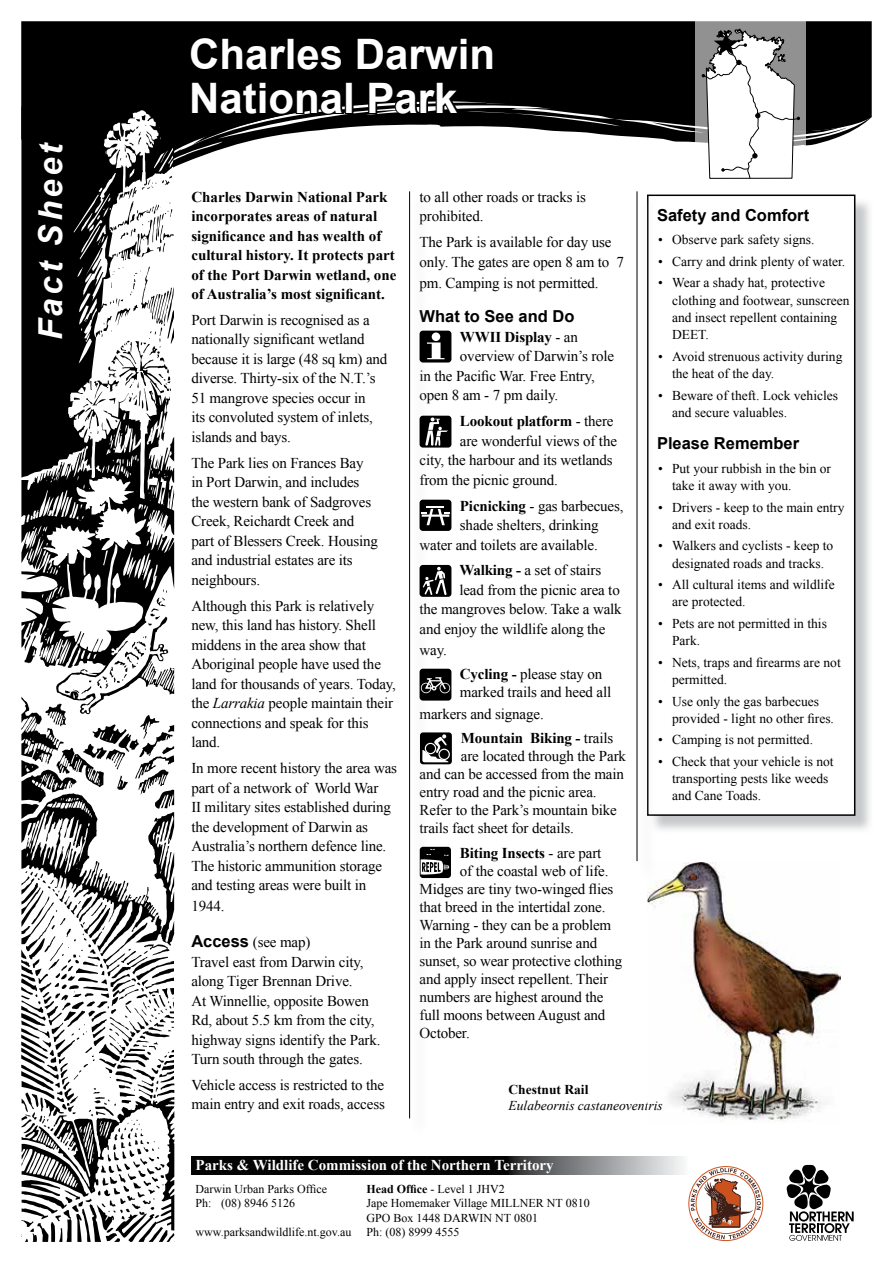
<style>
.page{position:relative;width:893px;height:1263px;background:#fff}
.page>*{position:absolute;margin:0;border:0;box-sizing:border-box;transform-origin:0 0}
.t1{font:700 42px/43.5px "Arial";color:#fff}
.t2{font:italic 700 33px "Arial";letter-spacing:.1em;color:#fff}
.t3{font:700 16.5px "Arial";color:#000}
.t4{font:15px/19.5px "Times New Roman";letter-spacing:-.01em;color:#000}
.t5{font:700 15px/19.5px "Times New Roman";color:#000}
.t6{font:700 15px "Times New Roman";color:#fff}
.t7{font:13.5px/17.2px "Times New Roman";color:#000}
.t8{font:italic 13.5px "Times New Roman";color:#000}
.t9{font:700 13.5px "Times New Roman";color:#000}
.t10{font:12px/14.4px "Times New Roman";color:#000}
.s1{font-style:italic}
.s2{font-family:"Arial";font-weight:700;font-size:16.5px}
.s3{font-weight:400}
.s4{font-weight:700}
</style>
<div class="page">
<div style="left:21px;top:21px;width:851px;height:85px;background:#000"></div>
<svg style="left:179px;top:102px;width:693px;height:102px"></svg>
<svg style="left:695px;top:21px;width:111px;height:170px;fill:#919191"></svg>
<svg style="left:191px;top:1157px;width:492px;height:18px;background:#353536"></svg>
<svg style="left:189px;top:78px;width:433px;height:67px"></svg>
<svg style="left:21px;top:106px;width:153px;height:1136px"></svg>
<svg style="left:69px;top:101px;width:110px;height:97px"></svg>
<svg style="left:702px;top:28px;width:98px;height:151px"></svg>
<svg style="left:656px;top:197px;width:216px;height:633px"></svg>
<div style="left:648px;top:195px;width:207px;height:620px;background:#fff"></div>
<div style="left:647px;top:195px;width:208px;height:621px;border:2px solid #000"></div>
<div style="left:411px;top:195px;width:18px;height:941px;background:#fcfcfc"></div>
<hr style="left:409px;top:191px;width:1px;height:927px;background:#000">
<svg style="left:639px;top:195px;width:17px;height:632px"></svg>
<hr style="left:637px;top:191px;width:1px;height:670px;background:#000">
<div style="left:420px;top:416px;width:31px;height:32px;background:#000;border-radius:3px"></div>
<svg style="left:425px;top:417px;width:23px;height:29px"></svg>
<svg style="left:420px;top:331px;width:31px;height:31px"></svg>
<div style="left:420px;top:500px;width:31px;height:31px;background:#000;border-radius:3px"></div>
<svg style="left:422px;top:506px;width:27px;height:19px"></svg>
<svg style="left:420px;top:565px;width:31px;height:32px"></svg>
<div style="left:420px;top:669px;width:31px;height:32px;background:#000;border-radius:3px"></div>
<svg style="left:420px;top:677px;width:30px;height:16px"></svg>
<img style="left:648px;top:862px;width:192px;height:260px">
<svg style="left:420px;top:732px;width:32px;height:32px"></svg>
<div style="left:420px;top:847px;width:31px;height:31px;background:#000;border-radius:3px"></div>
<svg style="left:421px;top:849px;width:28px;height:26px"></svg>
<svg style="left:787px;top:1165px;width:67px;height:76px"></svg>
<img style="left:688px;top:1166px;width:76px;height:76px">
<h2 class="t2" style="left:29px;top:340px;width:200px;rotate:-90deg">Fact Sheet</h2>
<h1 class="t1" style="left:189px;top:34px;width:307px">Charles Darwin<br>National Park</h1>
<p class="t5" style="left:191px;top:186px;width:206px">Charles Darwin National Park incorporates areas of natural significance and has wealth of cultural history. It protects part of the Port Darwin wetland, one of Australia’s most significant.</p>
<p class="t4" style="left:191px;top:310px;width:197px">Port Darwin is recognised as a nationally significant wetland because it is large (48 sq km) and diverse. Thirty-six of the N.T.’s<br>51 mangrove species occur in<br>its convoluted system of inlets, islands and bays.</p>
<p class="t4" style="left:191px;top:453px;width:188px">The Park lies on Frances Bay in Port Darwin, and includes the western bank of Sadgroves<br>Creek, Reichardt Creek and part of Blessers Creek. Housing and industrial estates are its neighbours.</p>
<p class="t4" style="left:191px;top:596px;width:206px">Although this Park is relatively new, this land has history. Shell middens in the area show that<br>Aboriginal people have used the land for thousands of years. Today, the <span class="s1">Larrakia</span> people maintain their connections and speak for this land.</p>
<p class="t4" style="left:191px;top:758px;width:207px">In more recent history the area was part of a network of World War<br>II military sites established during the development of Darwin as<br>Australia’s northern defence line.<br>The historic ammunition storage and testing areas were built in</p>
<p class="t4" style="left:191px;top:896px;width:35px">1944.</p>
<p class="t4" style="left:191px;top:932px;width:191px"><span class="s2">Access</span> (see map)<br>Travel east from Darwin city, along Tiger Brennan Drive.<br>At Winnellie, opposite Bowen<br>Rd, about 5.5 km from the city, highway signs identify the Park.<br>Turn south through the gates.</p>
<p class="t4" style="left:191px;top:1075px;width:195px">Vehicle access is restricted to the main entry and exit roads, access</p>
<p class="t4" style="left:420px;top:187px;width:168px">to all other roads or tracks is prohibited.</p>
<p class="t4" style="left:420px;top:232px;width:206px">The Park is available for day use only. The gates are open 8 am to 7</p>
<p class="t4" style="left:420px;top:273px;width:181px">pm. Camping is not permitted.</p>
<p class="t3" style="left:420px;top:305px;width:156px">What to See and Do</p>
<p class="t5" style="left:460px;top:327px;width:120px">WWII Display <span class="s3">- an</span></p>
<p class="t4" style="left:460px;top:346px;width:156px">overview of Darwin’s role</p>
<p class="t4" style="left:420px;top:366px;width:177px">in the Pacific War. Free Entry,</p>
<p class="t4" style="left:420px;top:385px;width:140px">open 8 am - 7 pm daily.</p>
<p class="t5" style="left:460px;top:411px;width:155px">Lookout platform <span class="s3">- there</span></p>
<p class="t4" style="left:460px;top:431px;width:159px">are wonderful views of the</p>
<p class="t4" style="left:420px;top:450px;width:195px">city, the harbour and its wetlands</p>
<p class="t4" style="left:420px;top:470px;width:140px">from the picnic ground.</p>
<p class="t4" style="left:460px;top:496px;width:165px"><span class="s4">Picnicking</span> - gas barbecues,</p>
<p class="t4" style="left:460px;top:515px;width:140px">shade shelters, drinking</p>
<p class="t4" style="left:420px;top:535px;width:180px">water and toilets are available.</p>
<p class="t4" style="left:459px;top:560px;width:143px"><span class="s4">Walking -</span> a set of stairs</p>
<p class="t4" style="left:459px;top:580px;width:162px">lead from the picnic area to</p>
<p class="t4" style="left:420px;top:599px;width:204px">the mangroves below. Take a walk</p>
<p class="t4" style="left:420px;top:619px;width:187px">and enjoy the wildlife along the</p>
<p class="t4" style="left:420px;top:640px;width:29px">way.</p>
<p class="t4" style="left:460px;top:665px;width:153px;line-height:18px"><span class="s4">Cycling -</span> please stay on marked trails and heed all</p>
<p class="t4" style="left:461px;top:701px;width:154px;line-height:24.3px;text-indent:-41px">markers and signage.<br><span class="s4">Mountain Biking -</span> trails</p>
<p class="t4" style="left:420px;top:747px;width:208px;line-height:18px;text-indent:41px">are located through the Park and can be accessed from the main entry road and the picnic area.<br>Refer to the Park’s mountain bike trails fact sheet for details.</p>
<p class="t5" style="left:460px;top:843px;width:143px">Biting Insects <span class="s3">- are part</span></p>
<p class="t4" style="left:460px;top:861px;width:150px">of the coastal web of life.</p>
<p class="t4" style="left:420px;top:879px;width:195px">Midges are tiny two-winged flies</p>
<p class="t4" style="left:420px;top:897px;width:187px">that breed in the intertidal zone.</p>
<p class="t4" style="left:420px;top:915px;width:193px">Warning - they can be a problem</p>
<p class="t4" style="left:420px;top:933px;width:179px">in the Park around sunrise and</p>
<p class="t4" style="left:420px;top:951px;width:204px">sunset, so wear protective clothing</p>
<p class="t4" style="left:420px;top:969px;width:190px">and apply insect repellent. Their</p>
<p class="t4" style="left:420px;top:987px;width:185px">numbers are highest around the</p>
<p class="t4" style="left:420px;top:1005px;width:187px">full moons between August and</p>
<p class="t4" style="left:420px;top:1023px;width:52px">October.</p>
<p class="t3" style="left:657px;top:204px;width:154px">Safety and Comfort</p>
<p class="t7" style="left:658px;top:231px;width:158px">• Observe park safety signs.</p>
<p class="t7" style="left:658px;top:253px;width:188px">• Carry and drink plenty of water.</p>
<p class="t7" style="left:672px;top:274px;width:179px;text-indent:-14px">• Wear a shady hat, protective clothing and footwear, sunscreen and insect repellent containing<br>DEET.</p>
<p class="t7" style="left:672px;top:347px;width:172px;text-indent:-14px">• Avoid strenuous activity during the heat of the day.</p>
<p class="t7" style="left:672px;top:386px;width:168px;text-indent:-14px">• Beware of theft. Lock vehicles and secure valuables.</p>
<p class="t3" style="left:657px;top:432px;width:144px">Please Remember</p>
<p class="t7" style="left:672px;top:460px;width:161px;text-indent:-14px">• Put your rubbish in the bin or take it away with you.</p>
<p class="t7" style="left:672px;top:498px;width:174px;text-indent:-14px">• Drivers - keep to the main entry and exit roads.</p>
<p class="t7" style="left:658px;top:537px;width:176px;text-align:center">• Walkers and cyclists - keep to designated roads and tracks.</p>
<p class="t7" style="left:672px;top:576px;width:164px;text-indent:-14px">• All cultural items and wildlife are protected.</p>
<p class="t7" style="left:672px;top:615px;width:156px;text-indent:-14px">• Pets are not permitted in this<br>Park.</p>
<p class="t7" style="left:672px;top:653px;width:170px;text-indent:-14px">• Nets, traps and firearms are not permitted.</p>
<p class="t7" style="left:672px;top:692px;width:163px;text-indent:-14px">• Use only the gas barbecues provided - light no other fires.</p>
<p class="t7" style="left:658px;top:731px;width:156px">• Camping is not permitted.</p>
<p class="t7" style="left:672px;top:752px;width:163px;text-indent:-14px">• Check that your vehicle is not transporting pests like weeds and Cane Toads.</p>
<p class="t9" style="left:509px;top:1080px;width:81px">Chestnut Rail</p>
<p class="t8" style="left:509px;top:1096px;width:156px">Eulabeornis castaneoventris</p>
<p class="t6" style="left:196px;top:1154px;width:360px">Parks &amp; Wildlife Commission of the Northern Territory</p>
<p class="t10" style="left:196px;top:1181px;width:133px">Darwin Urban Parks Office</p>
<p class="t10" style="left:367px;top:1181px;width:140px"><span class="s4">Head Office</span> - Level 1 JHV2</p>
<p class="t10" style="left:196px;top:1196px;width:101px">Ph: (08) 8946 5126</p>
<p class="t10" style="left:367px;top:1196px;width:225px">Jape Homemaker Village MILLNER NT 0810<br>GPO Box 1448 DARWIN NT 0801</p>
<p class="t10" style="left:196px;top:1225px;width:157px">www.parksandwildlife.nt.gov.au</p>
<p class="t10" style="left:367px;top:1225px;width:94px">Ph: (08) 8999 4555</p>
</div>
